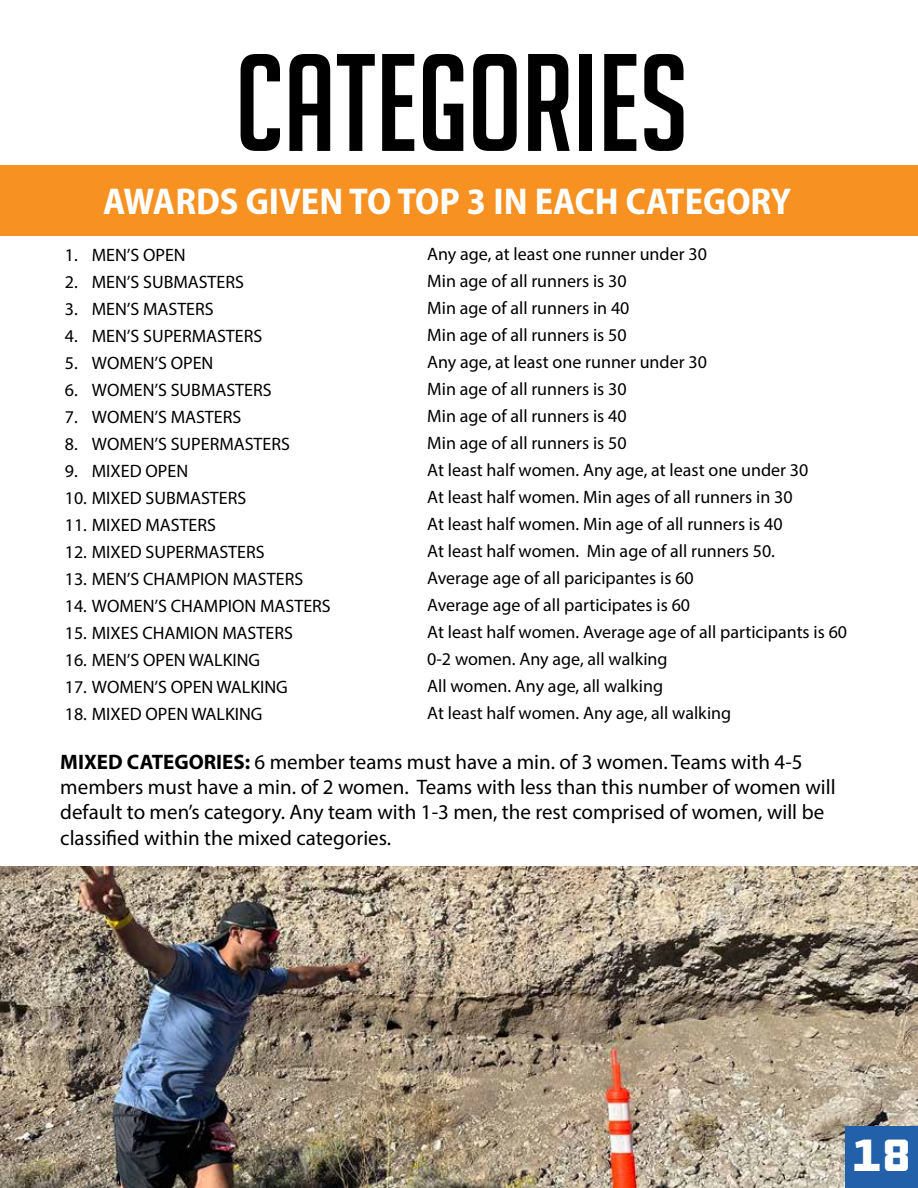
<style>
.page{position:relative;width:918px;height:1188px;background:#fff}
.page>*{position:absolute;margin:0;border:0;box-sizing:border-box;transform-origin:0 0}
.t1{font:135px "Big Noodle Titling";color:#000}
.t2{font:46.5px "DDC Hardware";color:#fff}
.t3{font:700 semi-condensed 37.5px "Myriad Pro";color:#fff}
.t4{font:21px/25.2px "Myriad Pro";color:#000}
.t5{font:18px/27px "Myriad Pro";color:#000}
.s1{font-weight:700}
</style>
<div class="page">
<img style="left:0;top:866px;width:918px;height:322px">
<div style="left:0;top:166px;width:918px;height:70px;background:#f79222"></div>
<div style="left:845px;top:1126px;width:73px;height:62px;background:#2260a9"></div>
<h1 class="t1" style="left:235px;top:30px;width:455px">CATEGORIES</h1>
<h3 class="t3" style="left:103px;top:177px;width:690px">AWARDS GIVEN TO TOP 3 IN EACH CATEGORY</h3>
<p class="t5" style="left:65px;top:241px;width:123px">1. MEN’S OPEN</p>
<p class="t5" style="left:65px;top:268px;width:181px">2. MEN’S SUBMASTERS</p>
<p class="t5" style="left:65px;top:295px;width:150px">3. MEN’S MASTERS</p>
<p class="t5" style="left:65px;top:322px;width:199px">4. MEN’S SUPERMASTERS</p>
<p class="t5" style="left:65px;top:349px;width:150px">5. WOMEN’S OPEN</p>
<p class="t5" style="left:65px;top:376px;width:208px">6. WOMEN’S SUBMASTERS</p>
<p class="t5" style="left:65px;top:403px;width:178px">7. WOMEN’S MASTERS</p>
<p class="t5" style="left:65px;top:430px;width:227px">8. WOMEN’S SUPERMASTERS</p>
<p class="t5" style="left:65px;top:457px;width:125px">9. MIXED OPEN</p>
<p class="t5" style="left:65px;top:484px;width:183px">10. MIXED SUBMASTERS</p>
<p class="t5" style="left:65px;top:511px;width:153px">11. MIXED MASTERS</p>
<p class="t5" style="left:65px;top:538px;width:201px">12. MIXED SUPERMASTERS</p>
<p class="t5" style="left:65px;top:565px;width:240px">13. MEN’S CHAMPION MASTERS</p>
<p class="t5" style="left:65px;top:592px;width:268px">14. WOMEN’S CHAMPION MASTERS</p>
<p class="t5" style="left:65px;top:619px;width:230px">15. MIXES CHAMION MASTERS</p>
<p class="t5" style="left:65px;top:646px;width:197px">16. MEN’S OPEN WALKING</p>
<p class="t5" style="left:65px;top:673px;width:225px">17. WOMEN’S OPEN WALKING</p>
<p class="t5" style="left:65px;top:700px;width:199px">18. MIXED OPEN WALKING</p>
<p class="t5" style="left:427px;top:240px;width:422px">Any age, at least one runner under 30<br>Min age of all runners is 30<br>Min age of all runners in 40<br>Min age of all runners is 50<br>Any age, at least one runner under 30<br>Min age of all runners is 30<br>Min age of all runners is 40<br>Min age of all runners is 50<br>At least half women. Any age, at least one under 30<br>At least half women. Min ages of all runners in 30<br>At least half women. Min age of all runners is 40<br>At least half women. Min age of all runners 50.<br>Average age of all paricipantes is 60<br>Average age of all participates is 60<br>At least half women. Average age of all participants is 60<br>0-2 women. Any age, all walking<br>All women. Any age, all walking<br>At least half women. Any age, all walking</p>
<p class="t4" style="left:60px;top:749px;width:777px"><span class="s1">MIXED CATEGORIES:</span> 6 member teams must have a min. of 3 women. Teams with 4-5 members must have a min. of 2 women. Teams with less than this number of women will default to men’s category. Any team with 1-3 men, the rest comprised of women, will be classified within the mixed categories.</p>
<h2 class="t2" style="left:851px;top:1126px;width:62px">18</h2>
</div>
